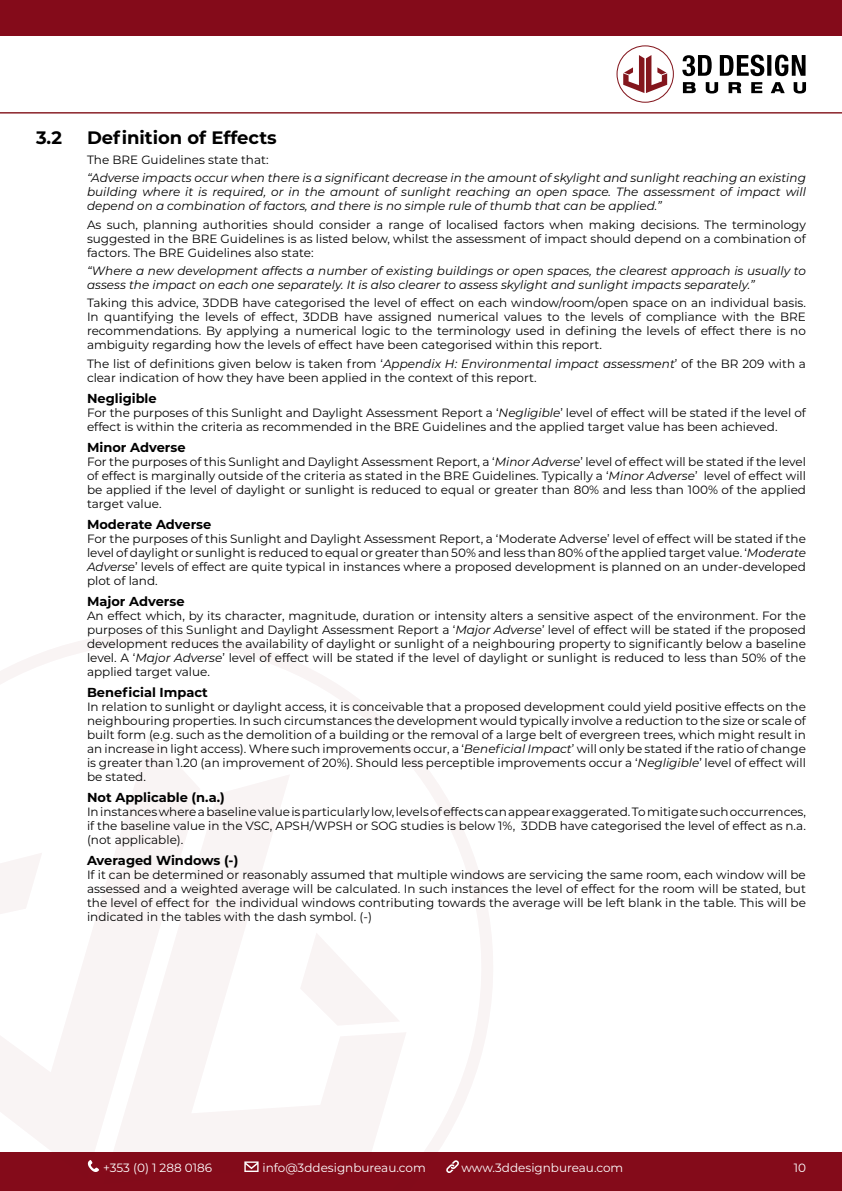
<style>
.page{position:relative;width:842px;height:1191px;background:#840b1a}
.page>*{position:absolute;margin:0;border:0;box-sizing:border-box;transform-origin:0 0}
.t1{font:700 18px "Montserrat";color:#000}
.t2{font:700 13px "Montserrat";color:#000}
.t3{font:12px/14px "Montserrat";color:#000;text-align:justify}
.t4{font:italic 12px/14px "Montserrat";color:#000;text-align:justify}
.t5{font:12px "Montserrat";color:#fff}
.s1{font-style:italic}
</style>
<div class="page">
<div style="left:0;top:36px;width:842px;height:1115px;background:#fff"></div>
<svg style="left:0;top:632px;width:519px;height:520px"></svg>
<svg style="left:200px;top:774px;width:207px;height:378px"></svg>
<svg style="left:300px;top:932px;width:100px;height:93px"></svg>
<svg style="left:0;top:733px;width:200px;height:431px;fill:#f9f4f4"></svg>
<svg style="left:0;top:852px;width:42px;height:68px"></svg>
<svg style="left:616px;top:45px;width:58px;height:58px"></svg>
<svg style="left:683px;top:82px;width:123px;height:11px"></svg>
<svg style="left:682px;top:55px;width:123px;height:21px"></svg>
<hr style="left:0;top:112px;width:842px;height:2px;background:#83161d">
<svg style="left:88px;top:1159px;width:11px;height:13px"></svg>
<svg style="left:446px;top:1160px;width:13px;height:13px"></svg>
<svg style="left:244px;top:1161px;width:15px;height:11px"></svg>
<h1 class="t1" style="left:36px;top:125px;width:28px">3.2</h1>
<h1 class="t1" style="left:87px;top:125px;width:191px">Definition of Effects</h1>
<p class="t3" style="left:87px;top:152px;width:183px">The BRE Guidelines state that:</p>
<p class="t4" style="left:87px;top:171px;width:720px">“Adverse impacts occur when there is a significant decrease in the amount of skylight and sunlight reaching an existing building where it is required, or in the amount of sunlight reaching an open space. The assessment of impact will depend on a combination of factors, and there is no simple rule of thumb that can be applied.”</p>
<p class="t3" style="left:87px;top:217px;width:720px">As such, planning authorities should consider a range of localised factors when making decisions. The terminology suggested in the BRE Guidelines is as listed below, whilst the assessment of impact should depend on a combination of factors. The BRE Guidelines also state:</p>
<p class="t4" style="left:87px;top:263px;width:720px">“Where a new development affects a number of existing buildings or open spaces, the clearest approach is usually to assess the impact on each one separately. It is also clearer to assess skylight and sunlight impacts separately.”</p>
<p class="t3" style="left:87px;top:295px;width:720px">Taking this advice, 3DDB have categorised the level of effect on each window/room/open space on an individual basis.<br>In quantifying the levels of effect, 3DDB have assigned numerical values to the levels of compliance with the BRE recommendations. By applying a numerical logic to the terminology used in defining the levels of effect there is no ambiguity regarding how the levels of effect have been categorised within this report.</p>
<p class="t3" style="left:87px;top:356px;width:720px">The list of definitions given below is taken from ‘<span class="s1">Appendix H: Environmental impact assessment</span>’ of the BR 209 with a clear indication of how they have been applied in the context of this report.</p>
<p class="t2" style="left:87px;top:388px;width:71px">Negligible</p>
<p class="t3" style="left:87px;top:405px;width:720px">For the purposes of this Sunlight and Daylight Assessment Report a ‘<span class="s1">Negligible</span>’ level of effect will be stated if the level of effect is within the criteria as recommended in the BRE Guidelines and the applied target value has been achieved.</p>
<p class="t2" style="left:87px;top:438px;width:100px">Minor Adverse</p>
<p class="t3" style="left:87px;top:454px;width:720px">For the purposes of this Sunlight and Daylight Assessment Report, a ‘<span class="s1">Minor Adverse</span>’ level of effect will be stated if the level of effect is marginally outside of the criteria as stated in the BRE Guidelines. Typically a ‘<span class="s1">Minor Adverse</span>’ level of effect will be applied if the level of daylight or sunlight is reduced to equal or greater than 80% and less than 100% of the applied target value.</p>
<p class="t2" style="left:87px;top:515px;width:126px">Moderate Adverse</p>
<p class="t3" style="left:87px;top:531px;width:720px">For the purposes of this Sunlight and Daylight Assessment Report, a ‘Moderate Adverse’ level of effect will be stated if the level of daylight or sunlight is reduced to equal or greater than 50% and less than 80% of the applied target value. ‘<span class="s1">Moderate Adverse</span>’ levels of effect are quite typical in instances where a proposed development is planned on an under-developed plot of land.</p>
<p class="t2" style="left:87px;top:592px;width:99px">Major Adverse</p>
<p class="t3" style="left:87px;top:608px;width:720px">An effect which, by its character, magnitude, duration or intensity alters a sensitive aspect of the environment. For the purposes of this Sunlight and Daylight Assessment Report a ‘<span class="s1">Major Adverse</span>’ level of effect will be stated if the proposed development reduces the availability of daylight or sunlight of a neighbouring property to significantly below a baseline level. A ‘<span class="s1">Major Adverse</span>’ level of effect will be stated if the level of daylight or sunlight is reduced to less than 50% of the applied target value.</p>
<p class="t2" style="left:87px;top:683px;width:122px">Beneficial Impact</p>
<p class="t3" style="left:87px;top:699px;width:720px">In relation to sunlight or daylight access, it is conceivable that a proposed development could yield positive effects on the neighbouring properties. In such circumstances the development would typically involve a reduction to the size or scale of built form (e.g. such as the demolition of a building or the removal of a large belt of evergreen trees, which might result in an increase in light access). Where such improvements occur, a ‘<span class="s1">Beneficial Impact</span>’ will only be stated if the ratio of change is greater than 1.20 (an improvement of 20%). Should less perceptible improvements occur a ‘<span class="s1">Negligible</span>’ level of effect will be stated.</p>
<p class="t2" style="left:87px;top:788px;width:139px">Not Applicable (n.a.)</p>
<p class="t3" style="left:87px;top:804px;width:720px">In instances where a baseline value is particularly low, levels of effects can appear exaggerated. To mitigate such occurrences, if the baseline value in the VSC, APSH/WPSH or SOG studies is below 1%, 3DDB have categorised the level of effect as n.a. (not applicable).</p>
<p class="t2" style="left:87px;top:851px;width:153px">Averaged Windows (-)</p>
<p class="t3" style="left:87px;top:867px;width:720px">If it can be determined or reasonably assumed that multiple windows are servicing the same room, each window will be assessed and a weighted average will be calculated. In such instances the level of effect for the room will be stated, but the level of effect for the individual windows contributing towards the average will be left blank in the table. This will be indicated in the tables with the dash symbol. (-)</p>
<p class="t5" style="left:103px;top:1159px;width:110px">+353 (0) 1 288 0186</p>
<p class="t5" style="left:262px;top:1159px;width:165px">info@3ddesignbureau.com</p>
<p class="t5" style="left:461px;top:1159px;width:163px">www.3ddesignbureau.com</p>
<p class="t5" style="left:794px;top:1159px;width:14px">10</p>
</div>
